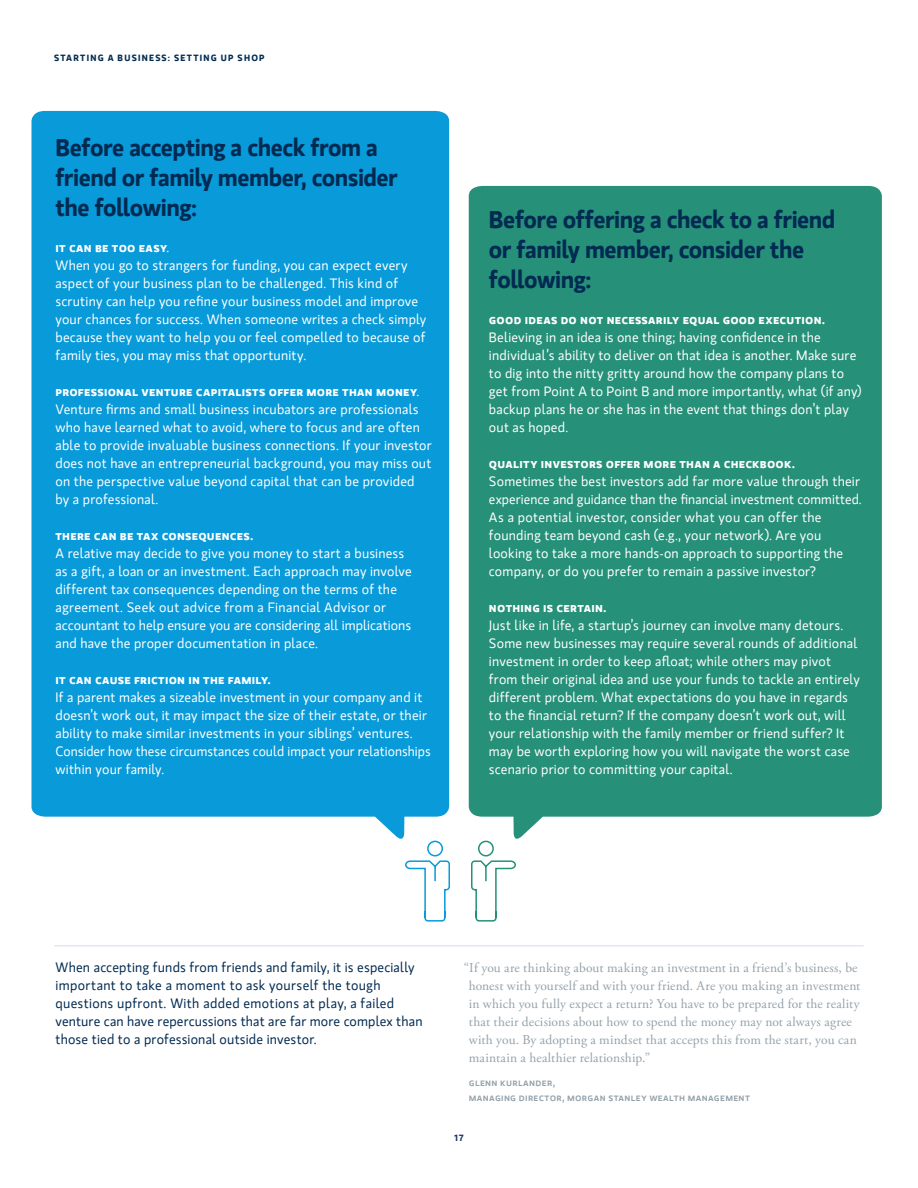
<style>
.page{position:relative;width:918px;height:1188px;background:#fff}
.page>*{position:absolute;margin:0;border:0;box-sizing:border-box;transform-origin:0 0}
.Smaller_Section_Head{font:700 24px/30px "MS Gloriola II Std";letter-spacing:-.02em;color:#002a51}
.Body_Copy__MS_Gloria{font:13.5px/18px "MS Gloriola II Std";letter-spacing:.015em;color:#fff}
.Body_Copy__MS_Gloria-2{font:13.5px/18px "Adobe Garamond Pro";letter-spacing:.01em;color:#94a2aa}
.Body_Copy__MS_Gloria-3{font:13.5px/18px "MS Gloriola II Std";letter-spacing:.015em;color:#002a51}
.Body_Copy__MS_Gloria-4{font:500 10.5px/15px "MS Gloriola II Std";letter-spacing:.055em;color:#94a2aa}
.t1{font:700 9px "MS Gloriola II Std";letter-spacing:.14em;color:#002a51}
.t2{font:700 9px "MS Gloriola II Std";color:#1c3362}
.s1{font-weight:700}
</style>
<div class="page">
<div style="left:32px;top:111px;width:417px;height:733px;background:#089ad9"></div>
<div style="left:469px;top:186px;width:413px;height:658px;background:#269078"></div>
<div style="left:478px;top:841px;width:16px;height:16px;border:2px solid #269078;border-radius:50%"></div>
<svg style="left:471px;top:860px;width:45px;height:62px"></svg>
<div style="left:427px;top:841px;width:16px;height:16px;border:2px solid #089ad9;border-radius:50%"></div>
<svg style="left:405px;top:860px;width:45px;height:62px"></svg>
<hr style="left:54px;top:945px;width:810px;height:1px;background:#d9daed">
<p class="t1" style="left:54px;top:51px;width:212px">STARTING A BUSINESS: SETTING UP SHOP</p>
<p class="Smaller_Section_Head" style="left:56px;top:132px;width:344px">Before accepting a check from a friend or family member, consider the following:</p>
<p class="Body_Copy__MS_Gloria" style="left:56px;top:238px;width:372px"><span class="s1">it can be too easy</span>.<br>When you go to strangers for funding, you can expect every aspect of your business plan to be challenged. This kind of scrutiny can help you refine your business model and improve your chances for success. When someone writes a check simply because they want to help you or feel compelled to because of family ties, you may miss that opportunity.</p>
<p class="Body_Copy__MS_Gloria" style="left:56px;top:382px;width:378px"><span class="s1">professional venture capitalists offer more than money</span>.<br>Venture firms and small business incubators are professionals who have learned what to avoid, where to focus and are often able to provide invaluable business connections. If your investor does not have an entrepreneurial background, you may miss out on the perspective value beyond capital that can be provided by a professional.</p>
<p class="Body_Copy__MS_Gloria" style="left:56px;top:526px;width:358px"><span class="s1">there can be tax consequences.<br></span>A relative may decide to give you money to start a business as a gift, a loan or an investment. Each approach may involve different tax consequences depending on the terms of the agreement. Seek out advice from a Financial Advisor or accountant to help ensure you are considering all implications and have the proper documentation in place.</p>
<p class="Body_Copy__MS_Gloria" style="left:56px;top:670px;width:377px"><span class="s1">it can cause friction in the family.<br></span>If a parent makes a sizeable investment in your company and it doesn’t work out, it may impact the size of their estate, or their ability to make similar investments in your siblings’ ventures.<br>Consider how these circumstances could impact your relationships within your family.</p>
<p class="Smaller_Section_Head" style="left:489px;top:204px;width:348px">Before offering a check to a friend or family member, consider the following:</p>
<p class="Body_Copy__MS_Gloria" style="left:489px;top:310px;width:374px"><span class="s1">good ideas do not necessarily equal good execution.<br></span>Believing in an idea is one thing; having confidence in the individual’s ability to deliver on that idea is another. Make sure to dig into the nitty gritty around how the company plans to get from Point A to Point B and more importantly, what (if any) backup plans he or she has in the event that things don’t play out as hoped.</p>
<p class="Body_Copy__MS_Gloria" style="left:489px;top:454px;width:374px"><span class="s1">quality investors offer more than a checkbook.<br></span>Sometimes the best investors add far more value through their experience and guidance than the financial investment committed.<br>As a potential investor, consider what you can offer the founding team beyond cash (e.g., your network). Are you looking to take a more hands-on approach to supporting the company, or do you prefer to remain a passive investor?</p>
<p class="Body_Copy__MS_Gloria" style="left:489px;top:598px;width:372px"><span class="s1">nothing is certain.<br></span>Just like in life, a startup’s journey can involve many detours.<br>Some new businesses may require several rounds of additional investment in order to keep afloat; while others may pivot from their original idea and use your funds to tackle an entirely different problem. What expectations do you have in regards to the financial return? If the company doesn’t work out, will your relationship with the family member or friend suffer? It may be worth exploring how you will navigate the worst case scenario prior to committing your capital.</p>
<p class="Body_Copy__MS_Gloria-3" style="left:56px;top:958px;width:369px">When accepting funds from friends and family, it is especially important to take a moment to ask yourself the tough questions upfront. With added emotions at play, a failed venture can have repercussions that are far more complex than those tied to a professional outside investor.</p>
<p class="Body_Copy__MS_Gloria-2" style="left:469px;top:959px;width:393px;text-indent:-5px">“If you are thinking about making an investment in a friend’s business, be honest with yourself and with your friend. Are you making an investment in which you fully expect a return? You have to be prepared for the reality that their decisions about how to spend the money may not always agree with you. By adopting a mindset that accepts this from the start, you can maintain a healthier relationship.”</p>
<p class="Body_Copy__MS_Gloria-4" style="left:469px;top:1074px;width:282px">glenn kurlander,<br>managing director, morgan stanley wealth management</p>
<p class="t2" style="left:454px;top:1131px;width:11px">17</p>
</div>
